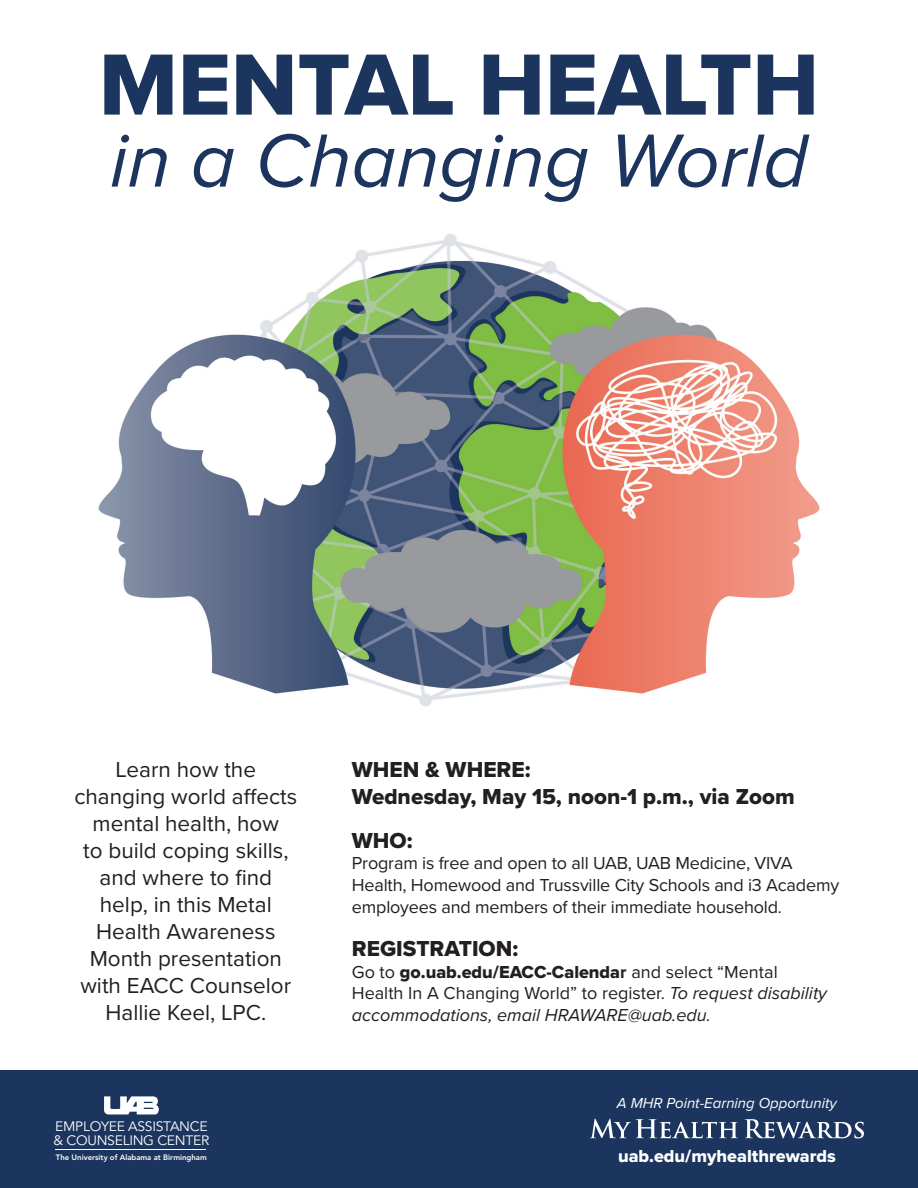
<style>
.page{position:relative;width:918px;height:1188px;background:#fff}
.page>*{position:absolute;margin:0;border:0;box-sizing:border-box;transform-origin:0 0}
.t1{font:90px "Proxima Nova Extrabld";color:#1c355e}
.t2{font:italic 78px "Proxima Nova";color:#1c355e}
.t3{font:22.5px/27px "Proxima Nova";color:#231f20;text-align:center}
.t4{font:22.5px "Proxima Nova Extrabld";color:#231f20}
.t5{font:18px/21.6px "Proxima Nova";letter-spacing:-.01em;color:#231f20}
.t6{font:italic 18px/21.6px "Proxima Nova";color:#231f20}
.t7{font:18px "Proxima Nova Extrabld";color:#fff}
.t8{font:italic 15px "Proxima Nova";color:#fff}
.t9{font:13.5px/13.6px "Avenir LT Std";letter-spacing:-.02em;color:#fff}
.t10{font:800 7.8px "Avenir LT Std";color:#fff}
.s1{font-style:normal}
.s2{font-family:"Proxima Nova Extrabld";font-style:normal}
.s3{font-weight:700;font-style:normal}
</style>
<div class="page">
<img style="left:0;top:234px;width:918px;height:837px">
<div style="left:0;top:1071px;width:918px;height:117px;background:#1c355e"></div>
<svg style="left:104px;top:1096px;width:55px;height:18px"></svg>
<hr style="left:55px;top:1150px;width:150px;height:1px;background:#fff">
<svg style="left:590px;top:1119px;width:148px;height:19px"></svg>
<svg style="left:745px;top:1119px;width:119px;height:19px"></svg>
<p class="t1" style="left:99px;top:17px;width:722px">MENTAL HEALTH</p>
<p class="t2" style="left:110px;top:102px;width:699px">in a Changing World</p>
<p class="t3" style="left:74px;top:755px;width:224px">Learn how the changing world affects mental health, how<br>to build coping skills, and where to find help, in this Metal<br>Health Awareness<br>Month presentation with EACC Counselor<br>Hallie Keel, LPC.</p>
<p class="t4" style="left:352px;top:753px;width:180px">WHEN &amp; WHERE:</p>
<p class="t4" style="left:352px;top:780px;width:444px">Wednesday, May 15, noon-1 p.m., via Zoom</p>
<p class="t4" style="left:352px;top:824px;width:62px">WHO:</p>
<p class="t5" style="left:352px;top:852px;width:489px">Program is free and open to all UAB, UAB Medicine, VIVA<br>Health, Homewood and Trussville City Schools and i3 Academy employees and members of their immediate household.</p>
<p class="t4" style="left:352px;top:932px;width:168px">REGISTRATION:</p>
<p class="t6" style="left:352px;top:960px;width:477px"><span class="s1">Go to</span> <span class="s2">go.uab.edu/EACC-Calenda</span><span class="s3">r</span> <span class="s1">and select “Mental<br>Health In A Changing World” to register.</span> To request disability accommodations, email HRAWARE@uab.edu.</p>
<p class="t9" style="left:53px;top:1120px;width:157px">EMPLOYEE ASSISTANCE &amp; COUNSELING CENTER</p>
<p class="t10" style="left:56px;top:1153px;width:152px">The University of Alabama at Birmingham</p>
<p class="t8" style="left:617px;top:1092px;width:222px">A MHR Point-Earning Opportunity</p>
<p class="t7" style="left:618px;top:1143px;width:219px">uab.edu/myhealthrewards</p>
</div>
